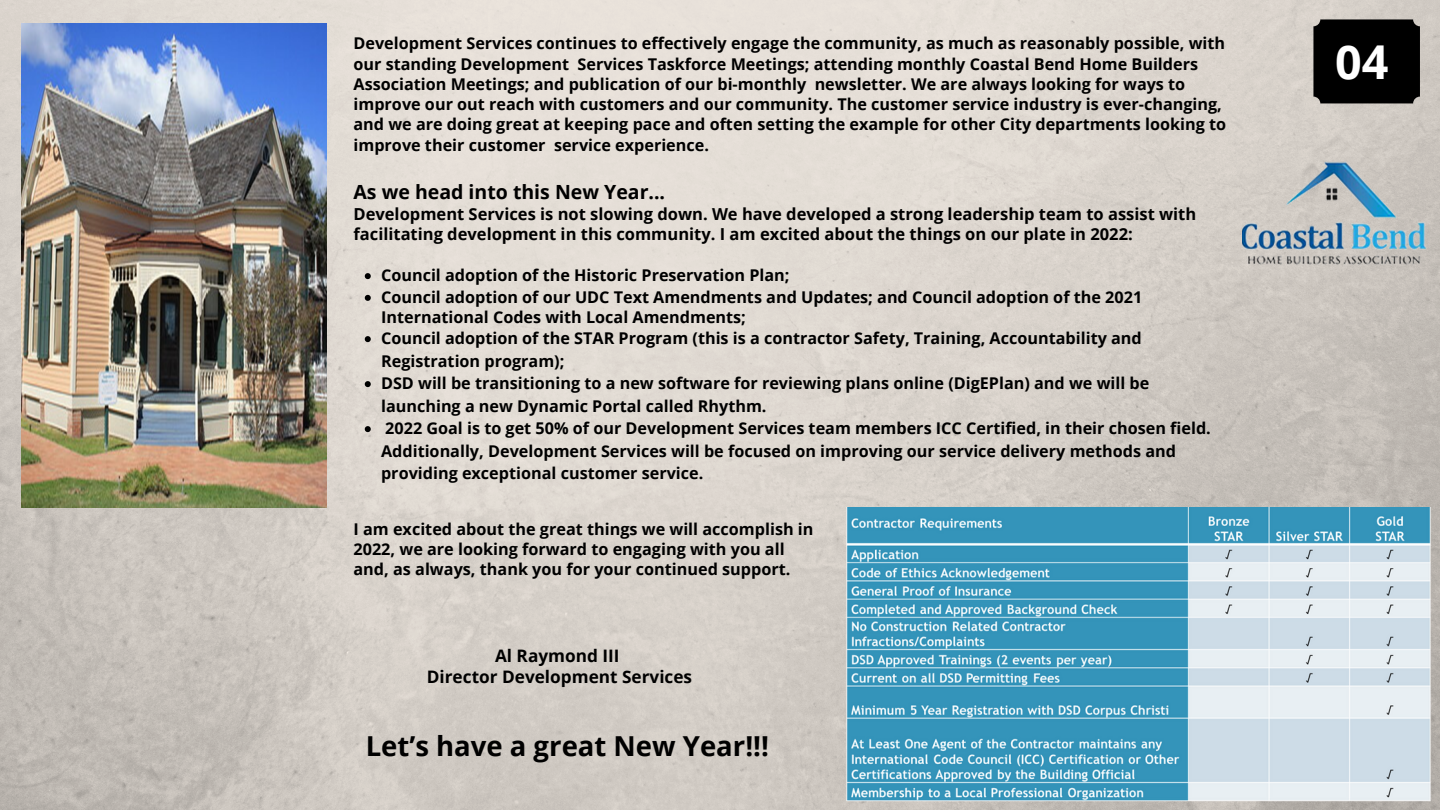
<style>
.page{position:relative;width:1440px;height:810px;background:#fff}
.page>*{position:absolute;margin:0;border:0;box-sizing:border-box;transform-origin:0 0}
.t1{font:700 46.7px "Open Sans";color:#fff}
.t2{font:700 27.5px "Open Sans";color:#000}
.t3{font:700 19.5px "Open Sans";color:#000}
.t4{font:700 17.2px "Open Sans";color:#000}
.t5{font:700 16.5px/20.2px "Open Sans";color:#000}
.t6{font:700 16.2px/20.2px "Open Sans";color:#000}
</style>
<div class="page">
<img style="left:0;top:0;width:1440px;height:810px">
<div style="left:1313px;top:19px;width:107px;height:84px;background:#000;border-radius:7px"></div>
<img style="left:21px;top:24px;width:305px;height:483px">
<img style="left:847px;top:508px;width:585px;height:294px">
<svg style="left:365px;top:273px;width:6px;height:6px"></svg>
<svg style="left:365px;top:295px;width:6px;height:6px"></svg>
<svg style="left:365px;top:336px;width:6px;height:6px"></svg>
<svg style="left:365px;top:381px;width:6px;height:6px"></svg>
<svg style="left:365px;top:426px;width:6px;height:6px"></svg>
<img style="left:1242px;top:162px;width:186px;height:104px">
<p class="t6" style="left:354px;top:33px;width:874px">Development Services continues to effectively engage the community, as much as reasonably possible, with our standing Development Services Taskforce Meetings; attending monthly Coastal Bend Home Builders Association Meetings; and publication of our bi-monthly newsletter. We are always looking for ways to improve our out reach with customers and our community. The customer service industry is ever-changing, and we are doing great at keeping pace and often setting the example for other City departments looking to improve their customer service experience.</p>
<p class="t3" style="left:354px;top:178px;width:313px">As we head into this New Year...</p>
<p class="t5" style="left:354px;top:203px;width:844px">Development Services is not slowing down. We have developed a strong leadership team to assist with facilitating development in this community. I am excited about the things on our plate in 2022:</p>
<p class="t6" style="left:381px;top:265px;width:410px">Council adoption of the Historic Preservation Plan;</p>
<p class="t6" style="left:381px;top:287px;width:763px">Council adoption of our UDC Text Amendments and Updates; and Council adoption of the 2021<br>International Codes with Local Amendments;</p>
<p class="t6" style="left:381px;top:327px;width:762px;line-height:22.5px">Council adoption of the STAR Program (this is a contractor Safety, Training, Accountability and<br>Registration program);</p>
<p class="t6" style="left:381px;top:372px;width:770px;line-height:22.5px">DSD will be transitioning to a new software for reviewing plans online (DigEPlan) and we will be launching a new Dynamic Portal called Rhythm.</p>
<p class="t6" style="left:381px;top:417px;width:831px;line-height:22.5px">2022 Goal is to get 50% of our Development Services team members ICC Certified, in their chosen field.<br>Additionally, Development Services will be focused on improving our service delivery methods and providing exceptional customer service.</p>
<p class="t6" style="left:354px;top:518px;width:462px">I am excited about the great things we will accomplish in<br>2022, we are looking forward to engaging with you all and, as always, thank you for your continued support.</p>
<p class="t4" style="left:495px;top:644px;width:126px">Al Raymond III</p>
<p class="t4" style="left:427px;top:665px;width:267px">Director Development Services</p>
<p class="t2" style="left:366px;top:726px;width:405px">Let’s have a great New Year!!!</p>
<p class="t1" style="left:1335px;top:29px;width:55px">04</p>
</div>
